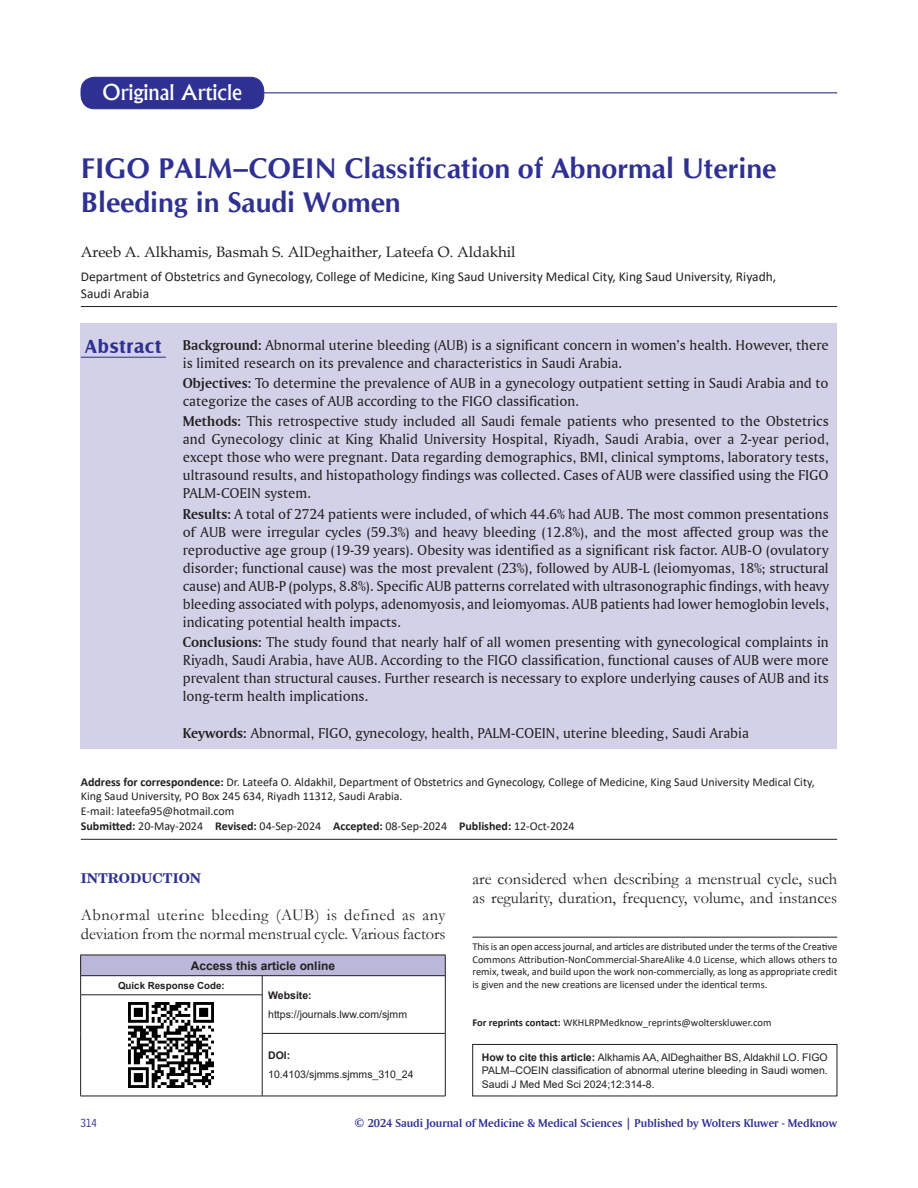
<style>
.page{position:relative;width:918px;height:1188px;background:#fff}
.page>*{position:absolute;margin:0;border:0;box-sizing:border-box;transform-origin:0 0}
.AT{font:700 28.5px/34.2px "CG Omega";color:#2e3092}
.AH{font:500 21px "Albertus";color:#fff}
.ABSH{font:700 19.5px "Castle T";letter-spacing:.04em;color:#2e3092}
.TX{font:16.5px/19.5px "Garamond";color:#231f20}
.ABS{font:15px/18px "Amerigo BT Roman A";color:#231f20;text-align:justify}
.KWD{font:15px "Amerigo BT Roman A";color:#231f20}
.AU{font:15px "Book Antiqua";color:#231f20}
.AFF{font:13.5px/16.2px "Calibri";color:#231f20}
.t1{font:700 13.5px "Century Schoolbook BT";color:#2e3092}
.ADD{font:12px/14.4px "Calibri";color:#231f20}
.HIS{font:12px "Calibri";color:#231f20}
.t2{font:12px "Amerigo BT Bold A";color:#2e3092}
.AAO{font:700 12px "Arial";color:#231f20}
.t3{font:12px "Bell Centennial BT Address";color:#2e3092}
.TX-2{font:10.5px/12.6px "Calibri";color:#231f20;text-align:justify}
.SRC{font:10.5px/13.5px "Arial";color:#231f20;text-align:justify}
.WEB{font:10.5px "Arial";color:#231f20}
.WEB-2{font:700 10.5px "Arial";color:#231f20}
.QRC{font:700 9.75px "Arial";color:#231f20}
.s1{font-family:"Amerigo BT Bold A"}
.s2{font-weight:700}
</style>
<div class="page">
<div style="left:81px;top:77px;width:183px;height:32px;background:#2e3092;border-radius:14px"></div>
<div style="left:81px;top:77px;width:183px;height:32px;border:1px solid #2e3092;border-radius:14px"></div>
<hr style="left:261px;top:92px;width:576px;height:1px;background:#2e3092">
<hr style="left:81px;top:306px;width:756px;height:1px;background:#231f20">
<div style="left:81px;top:323px;width:756px;height:426px;background:#d3d1e8"></div>
<hr style="left:81px;top:357px;width:85px;height:1px;background:#2e3092">
<hr style="left:81px;top:839px;width:756px;height:1px;background:#231f20">
<div style="left:81px;top:955px;width:364px;height:21px;background:#bbb7da"></div>
<hr style="left:80px;top:955px;width:182px;height:1px;background:#231f20">
<hr style="left:262px;top:955px;width:183px;height:1px;background:#231f20">
<hr style="left:80px;top:975px;width:182px;height:1px;background:#231f20">
<svg style="left:80px;top:955px;width:1px;height:40px"></svg>
<hr style="left:262px;top:975px;width:183px;height:1px;background:#231f20">
<svg style="left:445px;top:955px;width:1px;height:40px"></svg>
<hr style="left:445px;top:995px;width:1px;height:38px;background:#231f20">
<hr style="left:80px;top:995px;width:182px;height:1px;background:#231f20">
<hr style="left:80px;top:995px;width:1px;height:38px;background:#231f20">
<hr style="left:80px;top:1033px;width:1px;height:63px;background:#231f20">
<hr style="left:80px;top:1096px;width:182px;height:1px;background:#231f20">
<hr style="left:262px;top:1033px;width:183px;height:1px;background:#231f20">
<hr style="left:445px;top:1034px;width:1px;height:62px;background:#231f20">
<hr style="left:262px;top:1096px;width:183px;height:1px;background:#231f20">
<svg style="left:262px;top:976px;width:1px;height:19px"></svg>
<hr style="left:262px;top:995px;width:1px;height:38px;background:#231f20">
<hr style="left:262px;top:1034px;width:1px;height:62px;background:#231f20">
<img style="left:129px;top:1003px;width:85px;height:85px">
<div style="left:472px;top:1044px;width:365px;height:52px;border:1px solid #231f20"></div>
<hr style="left:472px;top:937px;width:365px;height:1px;background:#231f20">
<p class="AH" style="left:103px;top:80px;width:141px">Original Article</p>
<p class="AT" style="left:81px;top:151px;width:697px">FIGO PALM–COEIN Classification of Abnormal Uterine<br>Bleeding in Saudi Women</p>
<p class="AU" style="left:81px;top:241px;width:436px">Areeb A. Alkhamis, Basmah S. AlDeghaither, Lateefa O. Aldakhil</p>
<p class="AFF" style="left:81px;top:269px;width:697px">Department of Obstetrics and Gynecology, College of Medicine, King Saud University Medical City, King Saud University, Riyadh,<br>Saudi Arabia</p>
<p class="ABSH" style="left:85px;top:336px;width:78px">Abstract</p>
<p class="ABS" style="left:183px;top:336px;width:647px"><span class="s1">Background:</span> Abnormal uterine bleeding (AUB) is a significant concern in women’s health. However, there is limited research on its prevalence and characteristics in Saudi Arabia.</p>
<p class="ABS" style="left:183px;top:374px;width:647px"><span class="s1">Objectives:</span> To determine the prevalence of AUB in a gynecology outpatient setting in Saudi Arabia and to categorize the cases of AUB according to the FIGO classification.</p>
<p class="ABS" style="left:183px;top:412px;width:648px"><span class="s1">Methods:</span> This retrospective study included all Saudi female patients who presented to the Obstetrics and Gynecology clinic at King Khalid University Hospital, Riyadh, Saudi Arabia, over a 2‑year period, except those who were pregnant. Data regarding demographics, BMI, clinical symptoms, laboratory tests, ultrasound results, and histopathology findings was collected. Cases of AUB were classified using the FIGO PALM‑COEIN system.</p>
<p class="ABS" style="left:183px;top:504px;width:648px"><span class="s1">Results:</span> A total of 2724 patients were included, of which 44.6% had AUB. The most common presentations of AUB were irregular cycles (59.3%) and heavy bleeding (12.8%), and the most affected group was the reproductive age group (19‑39 years). Obesity was identified as a significant risk factor. AUB‑O (ovulatory disorder; functional cause) was the most prevalent (23%), followed by AUB‑L (leiomyomas, 18%; structural cause) and AUB‑P (polyps, 8.8%). Specific AUB patterns correlated with ultrasonographic findings, with heavy bleeding associated with polyps, adenomyosis, and leiomyomas. AUB patients had lower hemoglobin levels, indicating potential health impacts.</p>
<p class="ABS" style="left:183px;top:632px;width:647px"><span class="s1">Conclusions:</span> The study found that nearly half of all women presenting with gynecological complaints in Riyadh, Saudi Arabia, have AUB. According to the FIGO classification, functional causes of AUB were more prevalent than structural causes. Further research is necessary to explore underlying causes of AUB and its long‑term health implications.</p>
<p class="KWD" style="left:183px;top:724px;width:568px"><span class="s1">Keywords:</span> Abnormal, FIGO, gynecology, health, PALM‑COEIN, uterine bleeding, Saudi Arabia</p>
<p class="ADD" style="left:81px;top:774px;width:735px"><span class="s2">Address for correspondence:</span> Dr. Lateefa O. Aldakhil, Department of Obstetrics and Gynecology, College of Medicine, King Saud University Medical City,<br>King Saud University, PO Box 245 634, Riyadh 11312, Saudi Arabia.<br>E‑mail: lateefa95@hotmail.com</p>
<p class="HIS" style="left:81px;top:818px;width:495px"><span class="s2">Submitted:</span> 20‑May‑2024 <span class="s2">Revised:</span> 04‑Sep‑2024 <span class="s2">Accepted:</span> 08‑Sep‑2024 <span class="s2">Published:</span> 12-Oct-2024</p>
<h1 class="t1" style="left:81px;top:870px;width:122px">INTRODUCTION</h1>
<p class="TX" style="left:81px;top:904px;width:366px">Abnormal uterine bleeding (AUB) is defined as any deviation from the normal menstrual cycle. Various factors</p>
<p class="AAO" style="left:191px;top:957px;width:146px">Access this article online</p>
<p class="QRC" style="left:118px;top:978px;width:108px">Quick Response Code:</p>
<p class="WEB-2" style="left:268px;top:988px;width:45px">Website:</p>
<p class="WEB" style="left:268px;top:1007px;width:140px">https://journals.lww.com/sjmm</p>
<p class="WEB-2" style="left:268px;top:1048px;width:24px">DOI:</p>
<p class="WEB" style="left:268px;top:1067px;width:147px">10.4103/sjmms.sjmms_310_24</p>
<p class="TX" style="left:472px;top:868px;width:366px">are considered when describing a menstrual cycle, such as regularity, duration, frequency, volume, and instances</p>
<p class="TX-2" style="left:472px;top:940px;width:366px">This is an open access journal, and articles are distributed under the terms of the Creative Commons Attribution‑NonCommercial‑ShareAlike 4.0 License, which allows others to remix, tweak, and build upon the work non‑commercially, as long as appropriate credit is given and the new creations are licensed under the identical terms.</p>
<p class="TX-2" style="left:472px;top:1016px;width:300px"><span class="s2">For reprints contact:</span> WKHLRPMedknow_reprints@wolterskluwer.com</p>
<p class="SRC" style="left:482px;top:1050px;width:347px"><span class="s2">How to cite this article:</span> Alkhamis AA, AlDeghaither BS, Aldakhil LO. FIGO PALM–COEIN classification of abnormal uterine bleeding in Saudi women.<br>Saudi J Med Med Sci 2024;12:314-8.</p>
<p class="t3" style="left:81px;top:1116px;width:17px">314</p>
<p class="t2" style="left:355px;top:1116px;width:484px">© 2024 Saudi Journal of Medicine &amp; Medical Sciences | Published by Wolters Kluwer - Medknow</p>
</div>
